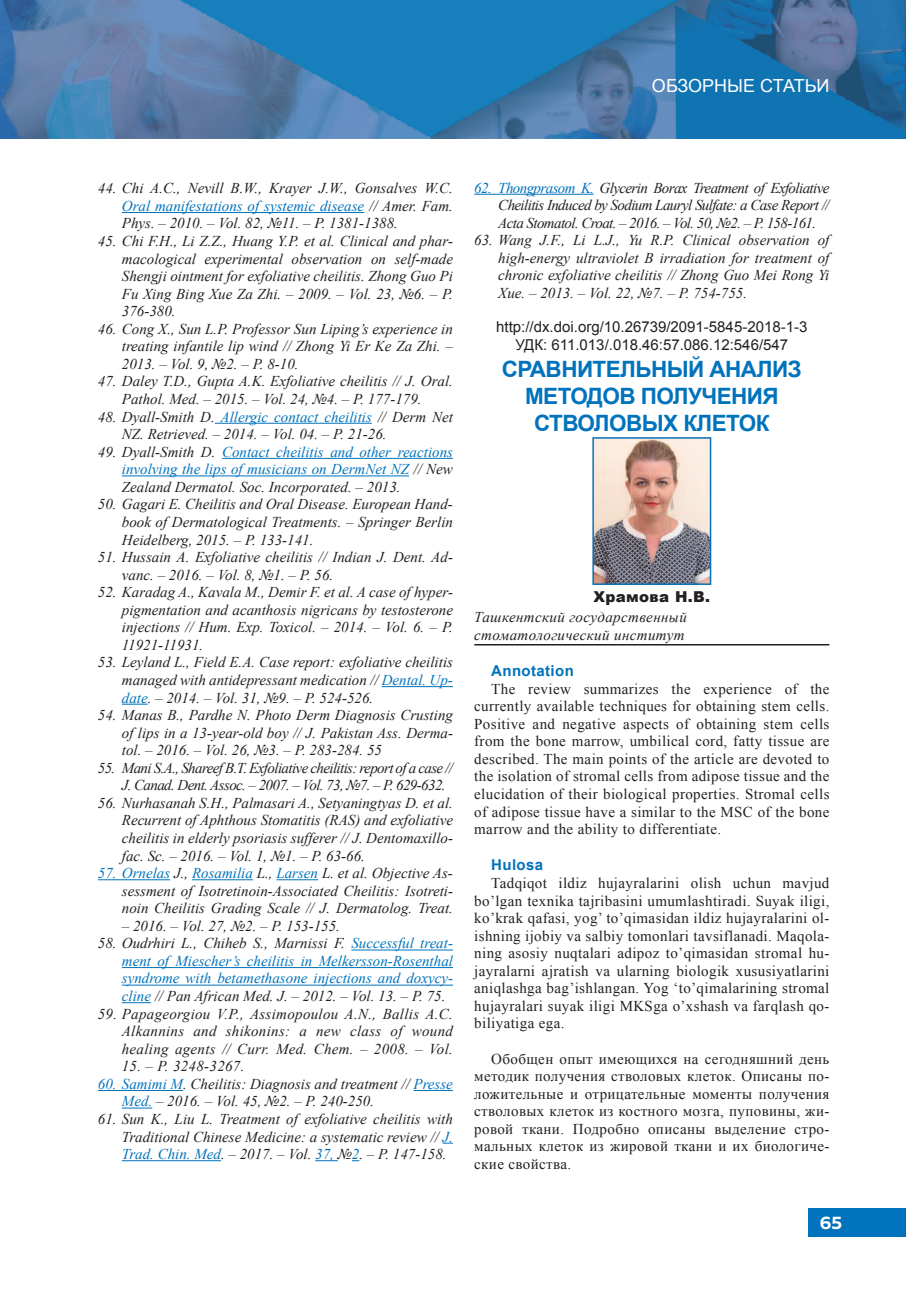
<style>
.page{position:relative;width:906px;height:1289px;background:#fff}
.page>*{position:absolute;margin:0;border:0;box-sizing:border-box;transform-origin:0 0}
.t1{font:700 22.5px/27px "Arial";letter-spacing:-.025em;color:#0073bc;text-align:center}
.t2{font:18px "Arial";color:#fff}
.t3{font:700 18px "Muller";color:#fff}
.t4{font:italic 15px/17.5px "Times New Roman";color:#231f20;text-align:justify}
.t5{font:15px/17.5px "Times New Roman";letter-spacing:.025em;color:#231f20;text-align:justify}
.t6{font:italic 15px/17.5px "Times New Roman";color:#0073bc;text-align:justify}
.t7{font:italic 15px/17.5px "Times New Roman";letter-spacing:-.04em;color:#231f20}
.t8{font:15px/17.5px "Arial";color:#231f20;text-align:center}
.t9{font:italic 15px/17.5px "Times New Roman";letter-spacing:.025em;color:#231f20}
.t10{font:italic 15px "Times New Roman";letter-spacing:.02em;color:#231f20}
.t11{font:700 15px "Arial";letter-spacing:.025em;color:#0073bc}
.t12{font:900 15px "Arial";letter-spacing:.025em;color:#231f20}
.s1{color:#0073bc}
.s2{color:#231f20}
</style>
<div class="page">
<img style="left:1px;top:0;width:905px;height:138px">
<img style="left:0;top:0;width:1px;height:138px">
<div style="left:809px;top:1208px;width:97px;height:28px;background:#0073bc"></div>
<hr style="left:122px;top:212px;width:242px;height:1px;background:#0073bc">
<hr style="left:215px;top:423px;width:157px;height:1px;background:#0073bc">
<hr style="left:222px;top:458px;width:231px;height:1px;background:#0073bc">
<hr style="left:122px;top:475px;width:287px;height:1px;background:#0073bc">
<hr style="left:382px;top:686px;width:71px;height:1px;background:#0073bc">
<svg style="left:122px;top:703px;width:26px;height:1px"></svg>
<hr style="left:98px;top:879px;width:72px;height:1px;background:#0073bc">
<hr style="left:192px;top:879px;width:61px;height:1px;background:#0073bc">
<hr style="left:276px;top:879px;width:42px;height:1px;background:#0073bc">
<hr style="left:351px;top:949px;width:102px;height:1px;background:#0073bc">
<hr style="left:122px;top:967px;width:331px;height:1px;background:#0073bc">
<hr style="left:122px;top:984px;width:331px;height:1px;background:#0073bc">
<svg style="left:122px;top:1002px;width:29px;height:1px"></svg>
<hr style="left:98px;top:1090px;width:85px;height:1px;background:#0073bc">
<hr style="left:413px;top:1090px;width:40px;height:1px;background:#0073bc">
<hr style="left:122px;top:1107px;width:30px;height:1px;background:#0073bc">
<hr style="left:122px;top:1160px;width:99px;height:1px;background:#0073bc">
<svg style="left:315px;top:1160px;width:23px;height:1px"></svg>
<hr style="left:474px;top:644px;width:355px;height:1px;background:#231f20">
<img style="left:595px;top:440px;width:113px;height:142px">
<div style="left:592px;top:437px;width:119px;height:148px;border:2px solid #0873bb"></div>
<hr style="left:474px;top:194px;width:119px;height:1px;background:#0073bc">
<p class="t2" style="left:652px;top:74px;width:179px">ОБЗОРНЫЕ СТАТЬИ</p>
<p class="t4" style="left:122px;top:179px;width:333px;text-indent:-24px">44. Chi A.C., Nevill B.W., Krayer J.W., Gonsalves W.C.<br><span class="s1">Oral manifestations of systemic disease</span> // Amer. Fam.<br>Phys. – 2010. – Vol. 82, №11. – P. 1381-1388.</p>
<p class="t4" style="left:122px;top:232px;width:333px;text-indent:-24px">45. Chi F.H., Li Z.Z., Huang Y.P. et al. Clinical and phar&shy;macological experimental observation on self-made Shengji ointment for exfoliative cheilitis. Zhong Guo Pi Fu Xing Bing Xue Za Zhi. – 2009. – Vol. 23, №6. – P.<br>376-380.</p>
<p class="t4" style="left:122px;top:320px;width:333px;text-indent:-24px">46. Cong Х., Sun L.P. Professor Sun Liping’s experience in treating infantile lip wind // Zhong Yi Er Ke Za Zhi. – 2013. – Vol. 9, №2. – P. 8-10.</p>
<p class="t4" style="left:98px;top:372px;width:357px;text-align:center">47. Daley T.D., Gupta A.K. Exfoliative cheilitis // J. Oral.<br>Pathol. Med. – 2015. – Vol. 24, №4. – P. 177-179.</p>
<p class="t4" style="left:122px;top:407px;width:333px;text-indent:-24px">48. Dyall-Smith D. <span class="s1">Allergic contact cheilitis</span> // Derm Net<br>NZ. Retrieved. – 2014. – Vol. 04. – P. 21-26.</p>
<p class="t6" style="left:122px;top:442px;width:333px;text-indent:-24px"><span class="s2">49. Dyall-Smith D.</span> Contact cheilitis and other reactions involving the lips of musicians on DermNet NZ <span class="s2">// New Zealand Dermatol. Soc. Incorporated. – 2013.</span></p>
<p class="t4" style="left:122px;top:495px;width:333px;text-indent:-24px">50. Gagari E. Cheilitis and Oral Disease. European Hand&shy;book of Dermatological Treatments. – Springer Berlin Heidelberg, 2015. – P. 133-141.</p>
<p class="t4" style="left:122px;top:548px;width:333px;text-indent:-24px">51. Hussain А. Exfoliative cheilitis // Indian J. Dent. Ad&shy;vanc. – 2016. – Vol. 8, №1. – P. 56.</p>
<p class="t4" style="left:122px;top:583px;width:333px;text-indent:-24px">52. Karadag A., Kavala M., Demir F. et al. A case of hyper&shy;pigmentation and acanthosis nigricans by testosterone injections // Hum. Exp. Toxicol. – 2014. – Vol. 6. – P.<br>11921-11931.</p>
<p class="t4" style="left:122px;top:653px;width:333px;text-indent:-24px">53. Leyland L., Field E.A. Case report: exfoliative cheilitis managed with antidepressant medication // <span class="s1">Dental. Up&shy;date</span>. – 2014. – Vol. 31, №9. – P. 524-526.</p>
<p class="t4" style="left:122px;top:706px;width:333px;text-indent:-24px">54. Manas B., Pardhe N. Photo Derm Diagnosis Crusting of lips in a 13-year-old boy // J. Pakistan Ass. Derma&shy;tol. – 2016. – Vol. 26, №3. – P. 283-284. 55</p>
<p class="t7" style="left:122px;top:758px;width:333px;text-indent:-24px">55. Mani S.A., Shareef B.T. Exfoliative cheilitis: report of a case //<br>J. Canad. Dent. Assoc. – 2007. – Vol. 73, №7. – P. 629-632.</p>
<p class="t4" style="left:122px;top:793px;width:333px;text-indent:-24px">56. Nurhasanah S.H., Palmasari A., Setyaningtyas D. et al.<br>Recurrent of Aphthous Stomatitis (RAS) and exfoliative cheilitis in elderly psoriasis sufferer // J. Dentomaxillo&shy;fac. Sc. – 2016. – Vol. 1, №1. – P. 63-66.</p>
<p class="t4" style="left:122px;top:864px;width:333px;text-indent:-24px"><span class="s1">57. Ornelas</span> J., <span class="s1">Rosamilia</span> L., <span class="s1">Larsen</span> L. et al. Objective As&shy;sessment of Isotretinoin-Associated Cheilitis: Isotreti&shy;noin Cheilitis Grading Scale // J. Dermatolog. Treat.</p>
<p class="t4" style="left:122px;top:916px;width:220px">– 2016. – Vol. 27, №2. – P. 153-155.</p>
<p class="t6" style="left:122px;top:934px;width:333px;text-indent:-24px"><span class="s2">58. Oudrhiri L., Chiheb S., Marnissi F.</span> Successful treat&shy;ment of Miescher’s cheilitis in Melkersson-Rosenthal syndrome with betamethasone injections and doxycy&shy;cline <span class="s2">// Pan African Med. J. – 2012. – Vol. 13. – P. 75.</span></p>
<p class="t4" style="left:122px;top:1004px;width:333px;text-indent:-24px">59. Papageorgiou V.P., Assimopoulou A.N., Ballis A.C.<br>Alkannins and shikonins: a new class of wound healing agents // Curr. Med. Chem. – 2008. – Vol.</p>
<p class="t10" style="left:122px;top:1055px;width:124px">15. – P. 3248-3267.</p>
<p class="t4" style="left:122px;top:1074px;width:333px;text-indent:-24px"><span class="s1">60. Samimi M</span>. Cheilitis: Diagnosis and treatment // <span class="s1">Presse<br>Med.</span> – 2016. – Vol. 45, №2. – P. 240-250.</p>
<p class="t4" style="left:122px;top:1109px;width:333px;text-indent:-24px">61. Sun K., Liu L. Treatment of exfoliative cheilitis with Traditional Chinese Medicine: a systematic review // <span class="s1">J.<br>Trad. Chin. Med</span>. – 2017. – Vol. <span class="s1">37,</span> №<span class="s1">2</span>. – P. 147-158.</p>
<p class="t4" style="left:498px;top:178px;width:333px;text-indent:-24px"><span class="s1">62. Thongprasom K.</span> Glycerin Borax Treatment of Exfoliative Cheilitis Induced by Sodium Lauryl Sulfate: a Case Report // Acta Stomatol. Croat. – 2016. – Vol. 50, №2. – P. 158-161.</p>
<p class="t4" style="left:498px;top:231px;width:333px;text-indent:-24px">63. Wang J.F., Li L.J., Yu R.P. Clinical observation of high-energy ultraviolet B irradiation for treatment of chronic exfoliative cheilitis // Zhong Guo Mei Rong Yi Xue. – 2013. – Vol. 22, №7. – P. 754-755.</p>
<p class="t8" style="left:496px;top:318px;width:313px">http://dx.doi.org/10.26739/2091-5845-2018-1-3<br>УДК: 611.013/.018.46:57.086.12:546/547</p>
<h1 class="t1" style="left:502px;top:356px;width:302px">СРАВНИТЕЛЬНЫЙ АНАЛИЗ<br>МЕТОДОВ ПОЛУЧЕНИЯ<br>СТВОЛОВЫХ КЛЕТОК</h1>
<p class="t12" style="left:593px;top:586px;width:118px">Храмова Н.В.</p>
<p class="t9" style="left:474px;top:608px;width:214px">Ташкентский государственный стоматологический институт</p>
<p class="t11" style="left:491px;top:660px;width:84px">Annotation</p>
<p class="t5" style="left:474px;top:679px;width:357px;text-indent:17px">The review summarizes the experience of the currently available techniques for obtaining stem cells.<br>Positive and negative aspects of obtaining stem cells from the bone marrow, umbilical cord, fatty tissue are described. The main points of the article are devoted to the isolation of stromal cells from adipose tissue and the elucidation of their biological properties. Stromal cells of adipose tissue have a similar to the MSC of the bone marrow and the ability to differentiate.</p>
<p class="t11" style="left:491px;top:855px;width:53px">Hulosa</p>
<p class="t5" style="left:474px;top:874px;width:357px;text-indent:17px">Tadqiqot ildiz hujayralarini olish uchun mavjud bo’lgan texnika tajribasini umumlashtiradi. Suyak iligi, ko’krak qafasi, yog’ to’qimasidan ildiz hujayralarini ol&shy;ishning ijobiy va salbiy tomonlari tavsiflanadi. Maqola&shy;ning asosiy nuqtalari adipoz to’qimasidan stromal hu&shy;jayralarni ajratish va ularning biologik xususiyatlarini aniqlashga bag’ishlangan. Yog ‘to’qimalarining stromal hujayralari suyak iligi MKSga o’xshash va farqlash qo&shy;biliyatiga ega.</p>
<p class="t5" style="left:474px;top:1049px;width:357px;text-indent:17px">Обобщен опыт имеющихся на сегодняшний день методик получения стволовых клеток. Описаны по&shy;ложительные и отрицательные моменты получения стволовых клеток из костного мозга, пуповины, жи&shy;ровой ткани. Подробно описаны выделение стро&shy;мальных клеток из жировой ткани и их биологиче&shy;ские свойства.</p>
<p class="t3" style="left:820px;top:1211px;width:24px">65</p>
</div>
